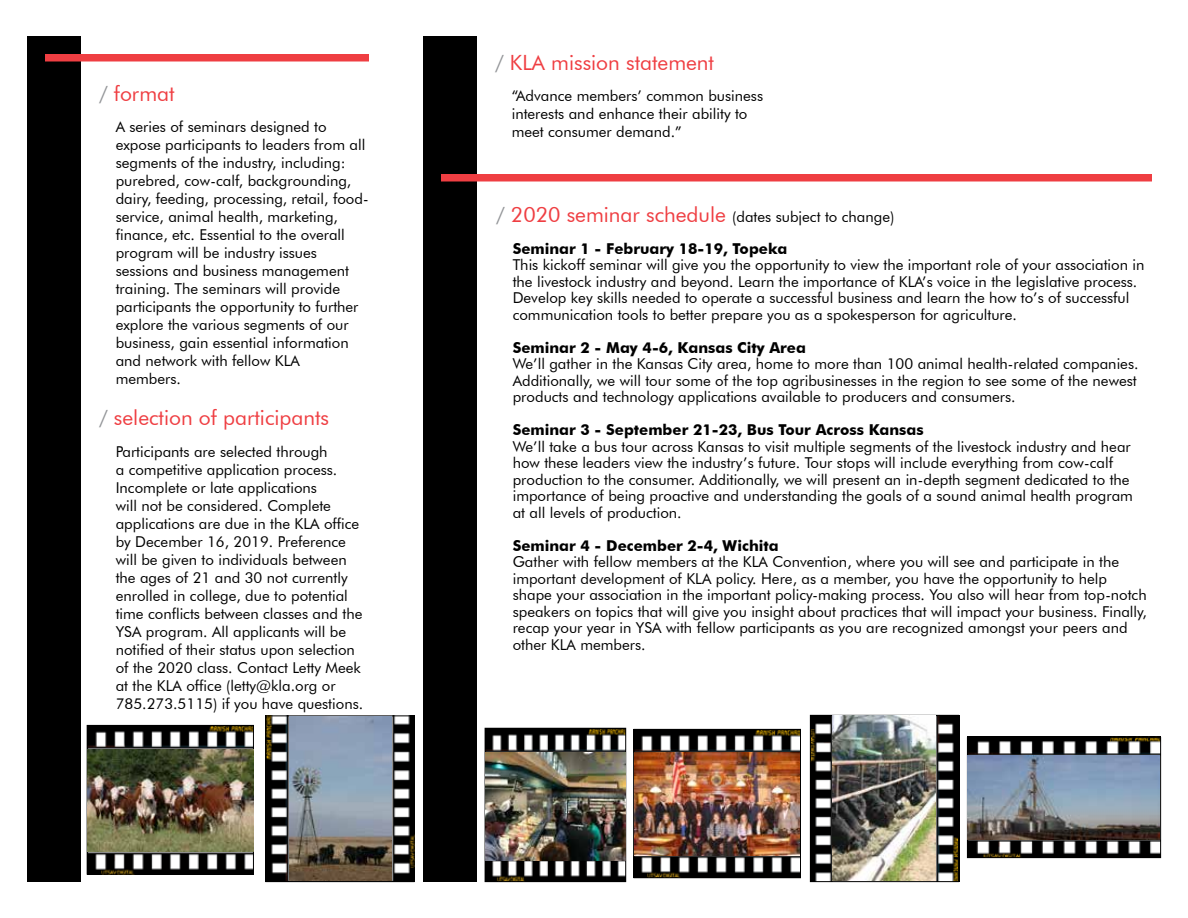
<style>
.page{position:relative;width:1188px;height:918px;background:#fff}
.page>*{position:absolute;margin:0;border:0;box-sizing:border-box;transform-origin:0 0}
.t1{font:21px "Futura BT";color:#ef3e42}
.t2{font:15px/18px "Futura BT";color:#000}
.t3{font:700 15px/31.5px "Futura BT";color:#000}
.s1{color:#939598}
.s2{font-weight:400;font-size:21px;color:#939598}
.s3{font-weight:400;font-size:21px;color:#ef3e42}
.s4{font-weight:400}
</style>
<div class="page">
<img style="left:633px;top:729px;width:166px;height:149px">
<div style="left:423px;top:36px;width:53px;height:846px;background:#000"></div>
<div style="left:27px;top:36px;width:53px;height:846px;background:#000"></div>
<div style="left:441px;top:174px;width:711px;height:8px;background:#ef3e42"></div>
<img style="left:969px;top:739px;width:190px;height:117px">
<img style="left:812px;top:717px;width:145px;height:163px">
<div style="left:810px;top:715px;width:149px;height:167px;border:1px solid #000"></div>
<img style="left:266px;top:715px;width:148px;height:165px">
<div style="left:634px;top:729px;width:167px;height:149px;border:1px solid #000"></div>
<img style="left:89px;top:727px;width:163px;height:145px">
<div style="left:87px;top:725px;width:167px;height:149px;border:1px solid #000"></div>
<div style="left:967px;top:737px;width:194px;height:121px;border:1px solid #000"></div>
<div style="left:266px;top:716px;width:148px;height:166px;border:1px solid #000"></div>
<img style="left:487px;top:730px;width:137px;height:150px">
<div style="left:485px;top:728px;width:141px;height:154px;border:1px solid #000"></div>
<div style="left:45px;top:54px;width:324px;height:8px;background:#ef3e42"></div>
<img style="left:88px;top:749px;width:165px;height:103px">
<img style="left:289px;top:717px;width:103px;height:164px">
<img style="left:832px;top:716px;width:103px;height:165px">
<img style="left:968px;top:756px;width:192px;height:84px">
<img style="left:634px;top:752px;width:166px;height:103px">
<img style="left:485px;top:752px;width:140px;height:108px">
<h1 class="t1" style="left:99px;top:80px;width:77px"><span class="s1">/</span> format</h1>
<p class="t2" style="left:116px;top:118px;width:254px">A series of seminars designed to expose participants to leaders from all segments of the industry, including: purebred, cow-calf, backgrounding, dairy, feeding, processing, retail, food&shy;service, animal health, marketing, finance, etc. Essential to the overall program will be industry issues sessions and business management training. The seminars will provide participants the opportunity to further explore the various segments of our business, gain essential information and network with fellow KLA members.</p>
<h1 class="t1" style="left:99px;top:405px;width:232px"><span class="s1">/</span> selection of participants</h1>
<p class="t2" style="left:116px;top:442px;width:249px">Participants are selected through<br>a competitive application process.<br>Incomplete or late applications<br>will not be considered. Complete applications are due in the KLA office by December 16, 2019. Preference will be given to individuals between the ages of 21 and 30 not currently enrolled in college, due to potential time conflicts between classes and the YSA program. All applicants will be notified of their status upon selection of the 2020 class. Contact Letty Meek at the KLA office (letty@kla.org or 785.273.5115) if you have questions.</p>
<h1 class="t1" style="left:495px;top:50px;width:221px"><span class="s1">/</span> KLA mission statement</h1>
<p class="t2" style="left:512px;top:87px;width:253px">“Advance members’ common business interests and enhance their ability to meet consumer demand.”</p>
<p class="t3" style="left:513px;top:201px;width:383px;text-indent:-17px"><span class="s2">/</span> <span class="s3">2020 seminar schedule</span> <span class="s4">(dates subject to change)<br></span>Seminar 1 - February 18-19, Topeka</p>
<p class="t2" style="left:513px;top:256px;width:633px;line-height:16.5px">This kickoff seminar will give you the opportunity to view the important role of your association in the livestock industry and beyond. Learn the importance of KLA’s voice in the legislative process.<br>Develop key skills needed to operate a successful business and learn the how to’s of successful communication tools to better prepare you as a spokesperson for agriculture.</p>
<p class="t3" style="left:513px;top:331px;width:295px">Seminar 2 - May 4-6, Kansas City Area</p>
<p class="t2" style="left:513px;top:355px;width:627px;line-height:16.5px">We’ll gather in the Kansas City area, home to more than 100 animal health-related companies.<br>Additionally, we will tour some of the top agribusinesses in the region to see some of the newest products and technology applications available to producers and consumers.</p>
<p class="t3" style="left:513px;top:414px;width:412px">Seminar 3 - September 21-23, Bus Tour Across Kansas</p>
<p class="t2" style="left:513px;top:438px;width:622px;line-height:16.5px">We’ll take a bus tour across Kansas to visit multiple segments of the livestock industry and hear how these leaders view the industry’s future. Tour stops will include everything from cow-calf production to the consumer. Additionally, we will present an in-depth segment dedicated to the importance of being proactive and understanding the goals of a sound animal health program at all levels of production.</p>
<p class="t3" style="left:513px;top:529px;width:267px">Seminar 4 - December 2-4, Wichita</p>
<p class="t2" style="left:513px;top:553px;width:636px;line-height:16.5px">Gather with fellow members at the KLA Convention, where you will see and participate in the important development of KLA policy. Here, as a member, you have the opportunity to help shape your association in the important policy-making process. You also will hear from top-notch speakers on topics that will give you insight about practices that will impact your business. Finally, recap your year in YSA with fellow participants as you are recognized amongst your peers and other KLA members.</p>
</div>
